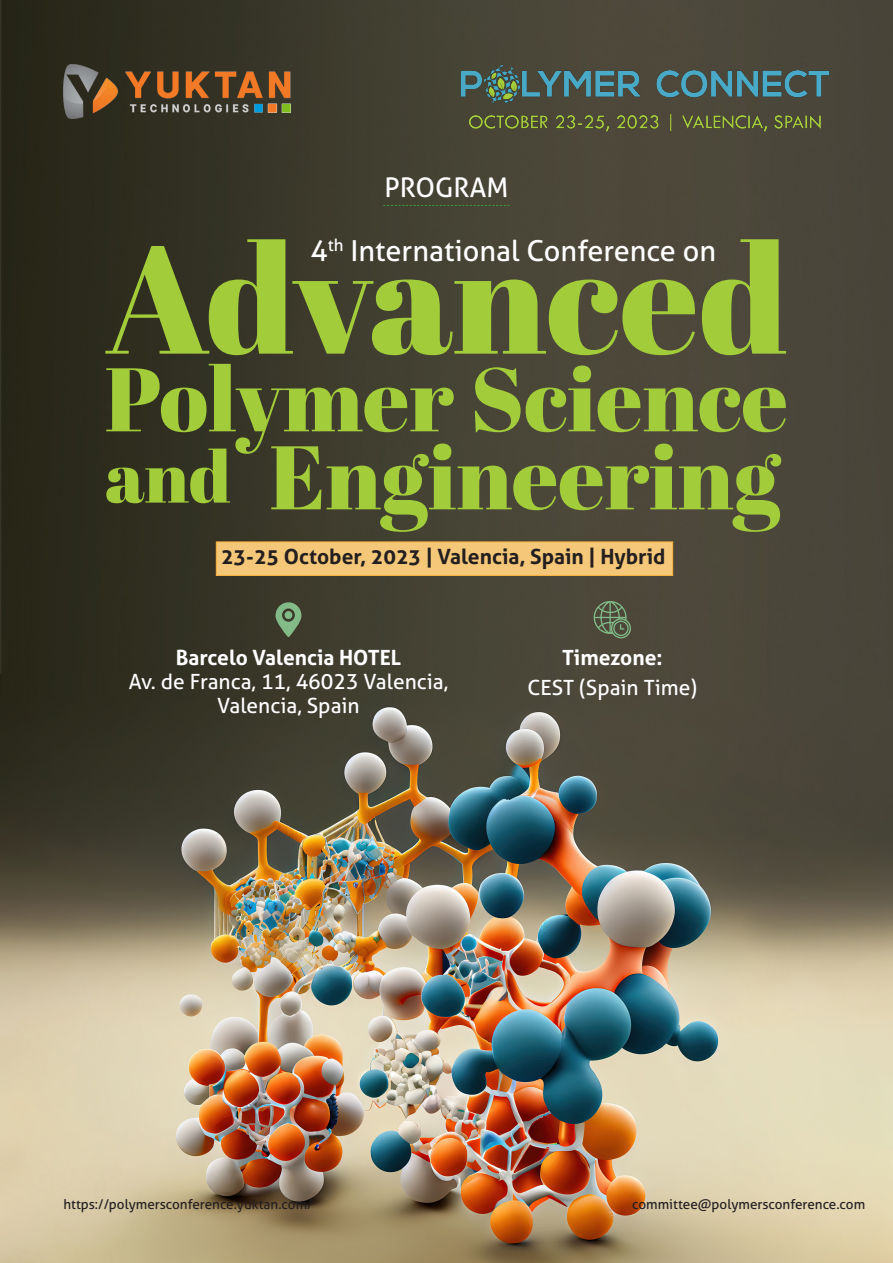
<style>
.page{position:relative;width:893px;height:1263px;background:#fff}
.page>*{position:absolute;margin:0;border:0;box-sizing:border-box;transform-origin:0 0}
.t1{font:152.55px "Abril Fatface";color:#a2cc39}
.t2{font:90px "Abril Fatface";color:#a2cc39}
.t3{font:72px "Abril Fatface";color:#a2cc39}
.t4{font:28.95px "Aller";color:#fff}
.t5{font:27px "Aller";color:#fff}
.t6{font:21px/24px "Aller";color:#fff;text-align:center}
.t7{font:700 21px "Aller";color:#231f20}
.t8{font:13.5px "Aller";color:#231f20}
.s1{font-weight:700}
</style>
<div class="page">
<img style="left:0;top:0;width:893px;height:1263px">
<div style="left:216px;top:542px;width:457px;height:34px;background:#f5c778;border:1px solid #fcb53d"></div>
<svg style="left:275px;top:602px;width:26px;height:35px"></svg>
<svg style="left:594px;top:601px;width:38px;height:38px"></svg>
<img style="left:460px;top:64px;width:370px;height:69px">
<img style="left:63px;top:64px;width:227px;height:55px">
<svg style="left:383px;top:205px;width:127px;height:1px"></svg>
<p class="t5" style="left:385px;top:171px;width:125px">PROGRAM</p>
<p class="t4" style="left:310px;top:233px;width:407px">4<sup>th</sup> International Conference on</p>
<p class="t1" style="left:104px;top:192px;width:686px">Advanced</p>
<p class="t2" style="left:105px;top:336px;width:685px">Polymer Science</p>
<p class="t3" style="left:105px;top:426px;width:128px">and</p>
<p class="t2" style="left:269px;top:414px;width:512px">Engineering</p>
<p class="t7" style="left:221px;top:544px;width:446px">23-25 October, 2023 | Valencia, Spain | Hybrid</p>
<p class="t6" style="left:129px;top:646px;width:321px"><span class="s1">Barcelo Valencia HOTEL<br></span>Av. de Franca, 11, 46023 Valencia,<br>Valencia, Spain</p>
<p class="t6" style="left:527px;top:643px;width:171px;line-height:30px"><span class="s1">Timezone:<br></span>CEST (Spain Time)</p>
<p class="t8" style="left:63px;top:1196px;width:251px">https://polymersconference.yuktan.com/</p>
<p class="t8" style="left:632px;top:1196px;width:234px">committee@polymersconference.com</p>
</div>
